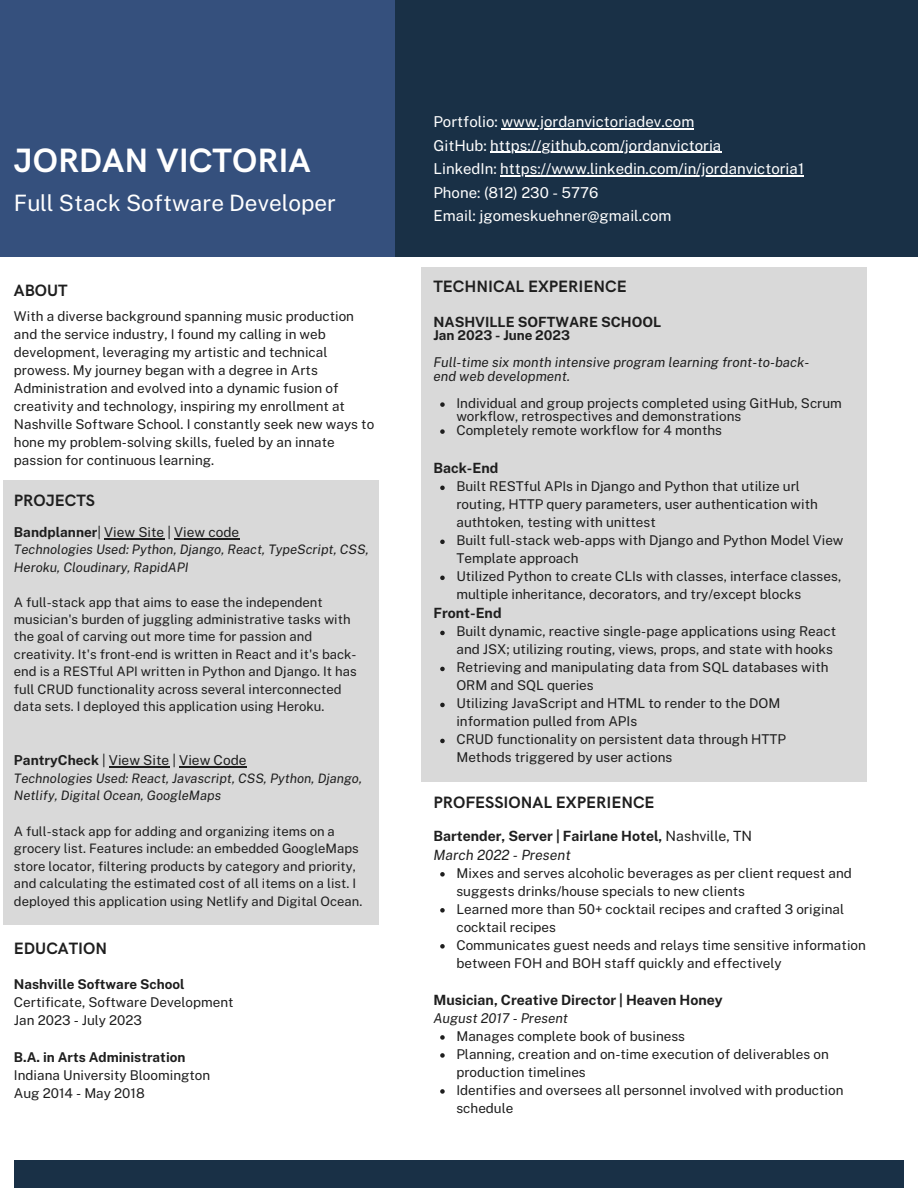
<style>
.page{position:relative;width:918px;height:1188px;background:#fff}
.page>*{position:absolute;margin:0;border:0;box-sizing:border-box;transform-origin:0 0}
.t1{font:700 33.9px "HK Grotesk";color:#fff}
.t2{font:22.5px "Public Sans";color:#fff}
.t3{font:700 16.5px "HK Grotesk";color:#1e1e1e}
.t4{font:15px "Public Sans";color:#fff}
.t5{font:700 14.1px "Public Sans";color:#1e1e1e}
.t6{font:italic 14.1px "Public Sans";color:#1e1e1e}
.t7{font:13.65px "Public Sans";color:#1e1e1e}
.t8{font:13.5px/18px "Public Sans";color:#1e1e1e}
.t9{font:italic 13.5px "Public Sans";color:#1e1e1e}
.t10{font:700 13.5px "Public Sans";color:#1e1e1e}
.t11{font:13.05px/17.4px "Public Sans";color:#1e1e1e}
.t12{font:italic 13.05px/17.4px "Public Sans";color:#1e1e1e}
.s1{font-weight:700}
.s2{font-weight:400}
</style>
<div class="page">
<div style="left:0;top:0;width:434px;height:257px;background:#35507d"></div>
<div style="left:395px;top:0;width:523px;height:257px;background:#193046"></div>
<div style="left:14px;top:1160px;width:890px;height:28px;background:#193046"></div>
<div style="left:4px;top:480px;width:375px;height:444px;background:#d9d9d9"></div>
<div style="left:421px;top:267px;width:445px;height:514px;background:#d9d9d9"></div>
<hr style="left:104px;top:538px;width:60px;height:1px;background:#1e1e1e">
<hr style="left:174px;top:538px;width:65px;height:1px;background:#1e1e1e">
<hr style="left:109px;top:766px;width:60px;height:1px;background:#1e1e1e">
<hr style="left:179px;top:766px;width:68px;height:1px;background:#1e1e1e">
<svg style="left:440px;top:486px;width:5px;height:4px"></svg>
<svg style="left:440px;top:540px;width:5px;height:4px"></svg>
<svg style="left:440px;top:576px;width:5px;height:4px"></svg>
<svg style="left:440px;top:631px;width:5px;height:4px"></svg>
<svg style="left:440px;top:667px;width:5px;height:4px"></svg>
<svg style="left:440px;top:703px;width:5px;height:4px"></svg>
<svg style="left:440px;top:739px;width:5px;height:4px"></svg>
<svg style="left:440px;top:402px;width:5px;height:5px"></svg>
<svg style="left:440px;top:429px;width:5px;height:5px"></svg>
<svg style="left:440px;top:872px;width:5px;height:5px"></svg>
<svg style="left:440px;top:908px;width:5px;height:5px"></svg>
<svg style="left:440px;top:944px;width:5px;height:5px"></svg>
<svg style="left:440px;top:1035px;width:5px;height:5px"></svg>
<svg style="left:440px;top:1053px;width:5px;height:5px"></svg>
<svg style="left:440px;top:1089px;width:5px;height:5px"></svg>
<hr style="left:501px;top:128px;width:193px;height:1px;background:#fff">
<hr style="left:490px;top:152px;width:231px;height:1px;background:#fff">
<hr style="left:500px;top:175px;width:304px;height:1px;background:#fff">
<p class="t1" style="left:14px;top:141px;width:298px">JORDAN VICTORIA</p>
<p class="t2" style="left:14px;top:190px;width:324px">Full Stack Software Developer</p>
<p class="t3" style="left:14px;top:282px;width:55px">ABOUT</p>
<p class="t8" style="left:14px;top:307px;width:362px">With a diverse background spanning music production and the service industry, I found my calling in web development, leveraging my artistic and technical prowess. My journey began with a degree in Arts Administration and evolved into a dynamic fusion of creativity and technology, inspiring my enrollment at Nashville Software School. I constantly seek new ways to hone my problem-solving skills, fueled by an innate passion for continuous learning.</p>
<p class="t3" style="left:14px;top:492px;width:83px">PROJECTS</p>
<p class="t7" style="left:14px;top:524px;width:227px"><span class="s1">Bandplanner</span>| View Site | View code</p>
<p class="t12" style="left:14px;top:541px;width:356px">Technologies Used: Python, Django, React, TypeScript, CSS,<br>Heroku, Cloudinary, RapidAPI</p>
<p class="t11" style="left:14px;top:593px;width:344px">A full-stack app that aims to ease the independent musician's burden of juggling administrative tasks with the goal of carving out more time for passion and creativity. It's front-end is written in React and it's back&shy;end is a RESTful API written in Python and Django. It has full CRUD functionality across several interconnected data sets. I deployed this application using Heroku.</p>
<p class="t7" style="left:14px;top:752px;width:234px"><span class="s1">PantryCheck</span> | View Site | View Code</p>
<p class="t12" style="left:14px;top:769px;width:350px">Technologies Used: React, Javascript, CSS, Python, Django,<br>Netlify, Digital Ocean, GoogleMaps</p>
<p class="t11" style="left:14px;top:823px;width:350px">A full-stack app for adding and organizing items on a grocery list. Features include: an embedded GoogleMaps store locator, filtering products by category and priority, and calculating the estimated cost of all items on a list. I deployed this application using Netlify and Digital Ocean.</p>
<p class="t3" style="left:14px;top:939px;width:95px">EDUCATION</p>
<p class="t10" style="left:14px;top:976px;width:172px">Nashville Software School</p>
<p class="t8" style="left:14px;top:993px;width:221px">Certificate, Software Development</p>
<p class="t8" style="left:14px;top:1011px;width:130px">Jan 2023 - July 2023</p>
<p class="t10" style="left:14px;top:1049px;width:173px">B.A. in Arts Administration</p>
<p class="t8" style="left:14px;top:1066px;width:198px">Indiana University Bloomington</p>
<p class="t8" style="left:14px;top:1084px;width:132px">Aug 2014 - May 2018</p>
<p class="t4" style="left:433px;top:113px;width:262px">Portfolio: www.jordanvictoriadev.com</p>
<p class="t4" style="left:433px;top:136px;width:289px">GitHub: https://github.com/jordanvictoria</p>
<p class="t4" style="left:433px;top:160px;width:372px">LinkedIn: https://www.linkedin.com/in/jordanvictoria1</p>
<p class="t4" style="left:433px;top:184px;width:166px">Phone: (812) 230 - 5776</p>
<p class="t4" style="left:433px;top:207px;width:240px">Email: jgomeskuehner@gmail.com</p>
<p class="t3" style="left:433px;top:277px;width:195px">TECHNICAL EXPERIENCE</p>
<p class="t5" style="left:433px;top:314px;width:229px">NASHVILLE SOFTWARE SCHOOL</p>
<p class="t10" style="left:433px;top:328px;width:138px">Jan 2023 - June 2023</p>
<p class="t9" style="left:433px;top:355px;width:378px">Full-time six month intensive program learning front-to-back-</p>
<p class="t9" style="left:433px;top:368px;width:138px">end web development.</p>
<p class="t8" style="left:456px;top:396px;width:387px;line-height:13.5px">Individual and group projects completed using GitHub, Scrum workflow, retrospectives and demonstrations</p>
<p class="t8" style="left:456px;top:421px;width:267px">Completely remote workflow for 4 months</p>
<p class="t5" style="left:433px;top:460px;width:66px">Back-End</p>
<p class="t8" style="left:456px;top:477px;width:363px">Built RESTful APIs in Django and Python that utilize url routing, HTTP query parameters, user authentication with authtoken, testing with unittest</p>
<p class="t8" style="left:456px;top:531px;width:389px">Built full-stack web-apps with Django and Python Model View<br>Template approach</p>
<p class="t8" style="left:456px;top:567px;width:386px">Utilized Python to create CLIs with classes, interface classes, multiple inheritance, decorators, and try/except blocks</p>
<p class="t8" style="left:456px;top:622px;width:381px">Built dynamic, reactive single-page applications using React and JSX; utilizing routing, views, props, and state with hooks</p>
<p class="t8" style="left:456px;top:658px;width:374px">Retrieving and manipulating data from SQL databases with<br>ORM and SQL queries</p>
<p class="t8" style="left:456px;top:694px;width:326px">Utilizing JavaScript and HTML to render to the DOM information pulled from APIs</p>
<p class="t8" style="left:456px;top:730px;width:331px">CRUD functionality on persistent data through HTTP<br>Methods triggered by user actions</p>
<p class="t5" style="left:433px;top:605px;width:70px">Front-End</p>
<p class="t3" style="left:433px;top:793px;width:223px">PROFESSIONAL EXPERIENCE</p>
<p class="t5" style="left:433px;top:827px;width:320px">Bartender, Server | Fairlane Hotel, <span class="s2">Nashville, TN</span></p>
<p class="t6" style="left:433px;top:846px;width:139px">March 2022 - Present</p>
<p class="t8" style="left:456px;top:864px;width:397px">Mixes and serves alcoholic beverages as per client request and suggests drinks/house specials to new clients</p>
<p class="t8" style="left:456px;top:900px;width:389px">Learned more than 50+ cocktail recipes and crafted 3 original cocktail recipes</p>
<p class="t8" style="left:456px;top:936px;width:411px">Communicates guest needs and relays time sensitive information between FOH and BOH staff quickly and effectively</p>
<p class="t5" style="left:433px;top:991px;width:291px">Musician, Creative Director | Heaven Honey</p>
<p class="t9" style="left:433px;top:1010px;width:136px">August 2017 - Present</p>
<p class="t8" style="left:456px;top:1027px;width:230px">Manages complete book of business</p>
<p class="t8" style="left:456px;top:1045px;width:374px">Planning, creation and on-time execution of deliverables on production timelines</p>
<p class="t8" style="left:456px;top:1081px;width:389px">Identifies and oversees all personnel involved with production schedule</p>
</div>
